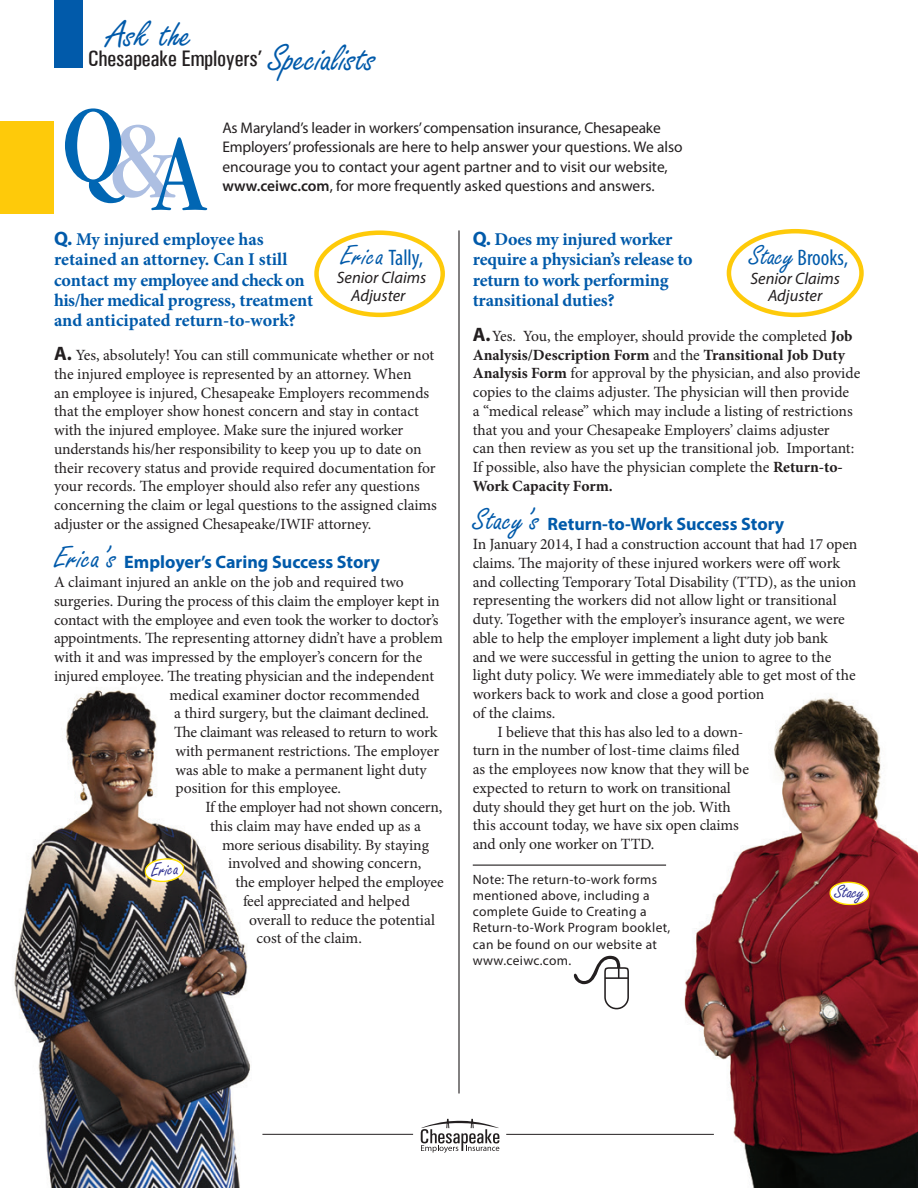
<style>
.page{position:relative;width:918px;height:1188px;background:#fff}
.page>*{position:absolute;margin:0;border:0;box-sizing:border-box;transform-origin:0 0}
.t1{font:40.5px "Freestyle Script";letter-spacing:-.005em;color:#015aaa}
.t2{font:condensed 22.5px "Myriad Pro";color:#015aaa}
.t3{font:500 condensed 22.5px "Univers";letter-spacing:-.01em;color:#231f20}
.t4{font:20.4px "Freestyle Script";color:#2e3092}
.t5{font:700 18px/20.2px "Minion Pro";letter-spacing:-.01em;color:#015aaa}
.t6{font:700 18px "Myriad Pro";color:#015aaa}
.t7{font:italic 16.5px "Myriad Pro";color:#231f20}
.t8{font:15.6px/18.8px "Minion Pro";letter-spacing:-.005em;color:#231f20}
.t9{font:15.6px "Minion Pro";letter-spacing:-.025em;color:#231f20}
.t10{font:15.45px/19.5px "Myriad Pro";letter-spacing:-.005em;color:#231f20}
.t11{font:13.5px/16.2px "Myriad Pro";letter-spacing:.025em;color:#231f20}
.s1{font-weight:600}
.s2{font-family:"Myriad Pro";font-size:19.5px}
.s3{font-family:"Myriad Pro";font-weight:700;font-size:19.5px}
.s4{font-family:"Freestyle Script";font-weight:400;font-size:33px}
.s5{font-family:"Freestyle Script";font-stretch:normal;font-size:30px}
.s6{font-weight:700}
</style>
<div class="page">
<img style="left:680px;top:697px;width:238px;height:491px">
<svg style="left:830px;top:881px;width:40px;height:25px"></svg>
<img style="left:14px;top:687px;width:237px;height:501px">
<div style="left:0;top:121px;width:54px;height:93px;background:#feca0a"></div>
<svg style="left:65px;top:108px;width:142px;height:102px"></svg>
<div style="left:54px;top:0;width:28px;height:67px;background:#015aaa"></div>
<div style="left:727px;top:229px;width:137px;height:88px;border:4px solid #feca0a;border-radius:50%"></div>
<div style="left:314px;top:230px;width:131px;height:87px;border:4px solid #feca0a;border-radius:50%"></div>
<hr style="left:458px;top:230px;width:2px;height:864px;background:#231f20">
<hr style="left:262px;top:1134px;width:151px;height:1px;background:#231f20">
<hr style="left:506px;top:1134px;width:208px;height:1px;background:#231f20">
<svg style="left:421px;top:1119px;width:78px;height:34px"></svg>
<svg style="left:143px;top:856px;width:42px;height:28px"></svg>
<hr style="left:473px;top:865px;width:193px;height:1px;background:#231f20">
<svg style="left:574px;top:956px;width:55px;height:53px"></svg>
<p class="t1" style="left:107px;top:12px;width:87px">Ask the</p>
<p class="t3" style="left:88px;top:45px;width:176px">Chesapeake Employers’</p>
<p class="t1" style="left:269px;top:36px;width:109px">Specialists</p>
<p class="t10" style="left:222px;top:118px;width:440px">As Maryland’s leader in workers’ compensation insurance, Chesapeake</p>
<p class="t10" style="left:222px;top:137px;width:462px">Employers’ professionals are here to help answer your questions. We also</p>
<p class="t10" style="left:222px;top:157px;width:447px">encourage you to contact your agent partner and to visit our website, <span class="s1">www.ceiwc.com</span>, for more frequently asked questions and answers.</p>
<p class="t5" style="left:54px;top:229px;width:211px"><span class="s2">Q.</span> My injured employee has</p>
<p class="t5" style="left:54px;top:249px;width:235px">retained an attorney. Can I still</p>
<p class="t5" style="left:54px;top:269px;width:261px">contact my employee and check on his/her medical progress, treatment and anticipated return-to-work?</p>
<p class="t8" style="left:54px;top:346px;width:385px"><span class="s3">A.</span> Yes, absolutely! You can still communicate whether or not the injured employee is represented by an attorney. When<br>an employee is injured, Chesapeake Employers recommends that the employer show honest concern and stay in contact with the injured employee. Make sure the injured worker understands his/her responsibility to keep you up to date on their recovery status and provide required documentation for your records. The employer should also refer any questions concerning the claim or legal questions to the assigned claims adjuster or the assigned Chesapeake/IWIF attorney.</p>
<p class="t6" style="left:54px;top:551px;width:328px"><span class="s4">Erica’s</span> Employer’s Caring Success Story</p>
<p class="t8" style="left:54px;top:573px;width:351px">A claimant injured an ankle on the job and required two</p>
<p class="t8" style="left:54px;top:592px;width:387px">surgeries. During the process of this claim the employer kept in</p>
<p class="t8" style="left:54px;top:610px;width:386px">contact with the employee and even took the worker to doctor’s</p>
<p class="t8" style="left:54px;top:629px;width:390px">appointments. The representing attorney didn’t have a problem</p>
<p class="t8" style="left:54px;top:648px;width:370px">with it and was impressed by the employer’s concern for the</p>
<p class="t8" style="left:54px;top:667px;width:382px">injured employee. The treating physician and the independent</p>
<p class="t8" style="left:170px;top:685px;width:252px">medical examiner doctor recommended</p>
<p class="t8" style="left:174px;top:704px;width:257px">a third surgery, but the claimant declined.</p>
<p class="t8" style="left:174px;top:723px;width:265px">The claimant was released to return to work</p>
<p class="t8" style="left:176px;top:742px;width:265px">with permanent restrictions. The employer</p>
<p class="t8" style="left:176px;top:760px;width:253px">was able to make a permanent light duty</p>
<p class="t8" style="left:176px;top:779px;width:167px">position for this employee.</p>
<p class="t9" style="left:206px;top:797px;width:238px">If the employer had not shown concern,</p>
<p class="t8" style="left:210px;top:817px;width:212px">this claim may have ended up as a</p>
<p class="t8" style="left:222px;top:835px;width:209px">more serious disability. By staying</p>
<p class="t8" style="left:228px;top:854px;width:195px">involved and showing concern,</p>
<p class="t8" style="left:236px;top:873px;width:210px">the employer helped the employee</p>
<p class="t8" style="left:243px;top:892px;width:168px">feel appreciated and helped</p>
<p class="t8" style="left:249px;top:910px;width:188px">overall to reduce the potential</p>
<p class="t8" style="left:256px;top:929px;width:107px">cost of the claim.</p>
<p class="t2" style="left:340px;top:244px;width:84px"><span class="s5">Erica</span> Tally,</p>
<p class="t7" style="left:337px;top:268px;width:91px">Senior Claims</p>
<p class="t7" style="left:351px;top:286px;width:56px">Adjuster</p>
<p class="t4" style="left:150px;top:860px;width:30px;rotate:-6deg">Erica</p>
<p class="t5" style="left:473px;top:229px;width:201px"><span class="s2">Q.</span> Does my injured worker</p>
<p class="t5" style="left:473px;top:249px;width:222px">require a physician’s release to return to work performing</p>
<p class="t5" style="left:473px;top:290px;width:143px">transitional duties?</p>
<p class="t8" style="left:473px;top:327px;width:389px"><span class="s3">A.</span>Yes. You, the employer, should provide the completed <span class="s6">Job Analysis/Description Form</span> and the <span class="s6">Transitional Job Duty Analysis Form</span> for approval by the physician, and also provide copies to the claims adjuster. The physician will then provide<br>a “medical release” which may include a listing of restrictions that you and your Chesapeake Employers’ claims adjuster<br>can then review as you set up the transitional job. Important:<br>If possible, also have the physician complete the <span class="s6">Return-to-Work Capacity Form.</span></p>
<p class="t6" style="left:473px;top:513px;width:313px"><span class="s4">Stacy’s</span> Return-to-Work Success Story</p>
<p class="t8" style="left:473px;top:535px;width:386px">In January 2014, I had a construction account that had 17 open</p>
<p class="t8" style="left:473px;top:554px;width:385px">claims. The majority of these injured workers were off work and collecting Temporary Total Disability (TTD), as the union</p>
<p class="t8" style="left:473px;top:591px;width:384px">representing the workers did not allow light or transitional duty. Together with the employer’s insurance agent, we were able to help the employer implement a light duty job bank<br>and we were successful in getting the union to agree to the light duty policy. We were immediately able to get most of the workers back to work and close a good portion<br>of the claims.</p>
<p class="t8" style="left:473px;top:722px;width:278px;text-indent:25px">I believe that this has also led to a down&shy;turn in the number of lost-time claims filed as the employees now know that they will be expected to return to work on transitional duty should they get hurt on the job. With this account today, we have six open claims and only one worker on TTD.</p>
<p class="t2" style="left:749px;top:244px;width:101px"><span class="s5">Stacy</span> Brooks,</p>
<p class="t7" style="left:750px;top:268px;width:91px">Senior Claims</p>
<p class="t7" style="left:768px;top:285px;width:56px">Adjuster</p>
<p class="t11" style="left:473px;top:871px;width:199px">Note: The return-to-work forms mentioned above, including a complete Guide to Creating a<br>Return-to-Work Program booklet, can be found on our website at www.ceiwc.com.</p>
<p class="t4" style="left:835px;top:880px;width:31px;rotate:2deg">Stacy</p>
</div>
